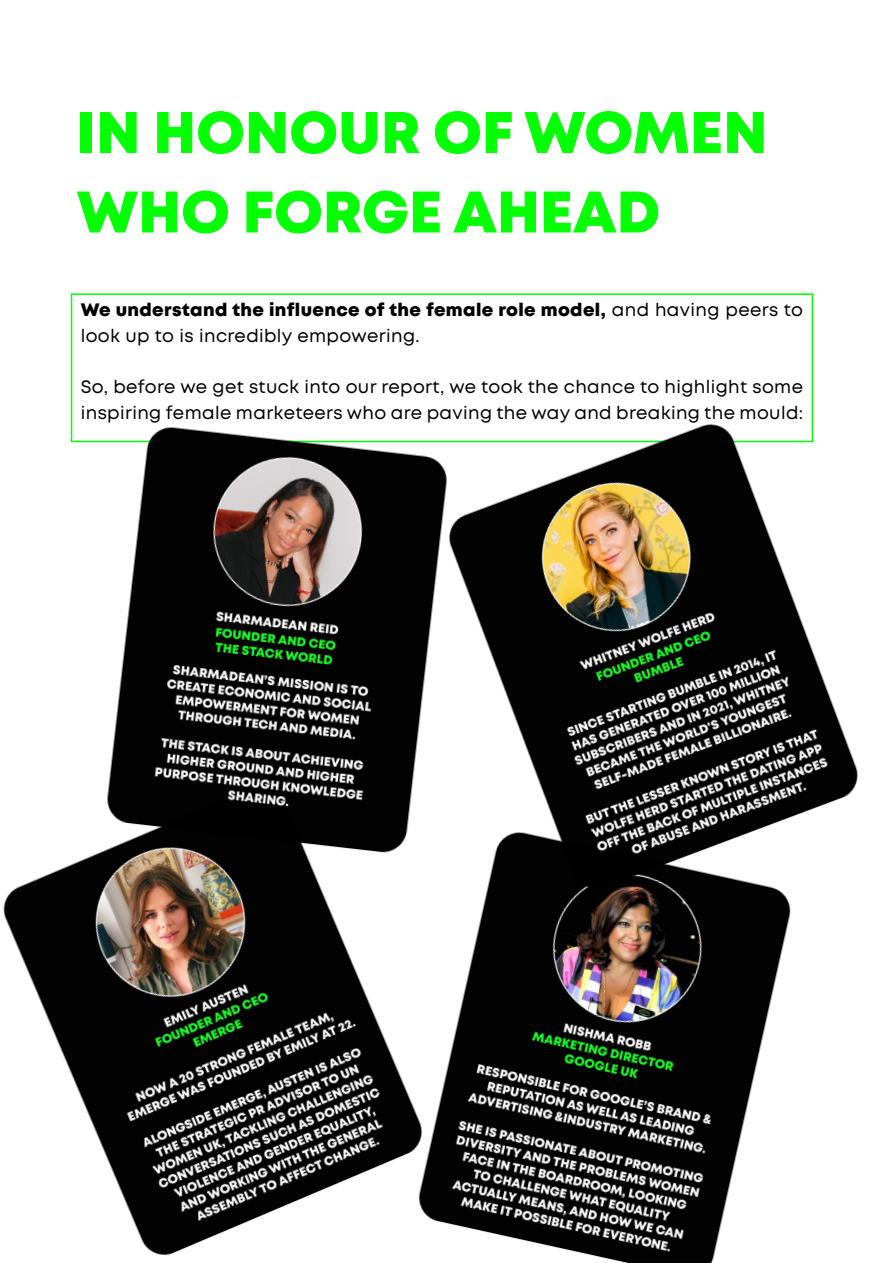
<style>
.page{position:relative;width:893px;height:1263px;background:#fff}
.page>*{position:absolute;margin:0;border:0;box-sizing:border-box;transform-origin:0 0}
.t1{font:58.5px/79.5px "Mont Heavy DEMO";color:#05ff05}
.t2{font:18px/25.5px "Mont";letter-spacing:.02em;color:#000}
.t3{font:18px "Mont Heavy DEMO";letter-spacing:.02em;color:#000}
.s1{font-family:"Mont"}
</style>
<div class="page">
<img style="left:3px;top:854px;width:400px;height:402px">
<img style="left:403px;top:908px;width:388px;height:355px">
<div style="left:71px;top:293px;width:742px;height:149px;border:2px solid #05ff05"></div>
<img style="left:94px;top:427px;width:336px;height:437px">
<img style="left:430px;top:407px;width:428px;height:501px">
<h1 class="t1" style="left:77px;top:96px;width:692px">IN HONOUR OF WOMEN<br>WHO FORGE AHEAD</h1>
<p class="t3" style="left:81px;top:300px;width:724px">We understand the influence of the female role model, <span class="s1">and having peers to</span></p>
<p class="t2" style="left:81px;top:323px;width:340px">look up to is incredibly empowering.</p>
<p class="t2" style="left:81px;top:374px;width:724px">So, before we get stuck into our report, we took the chance to highlight some inspiring female marketeers who are paving the way and breaking the mould:</p>
</div>
